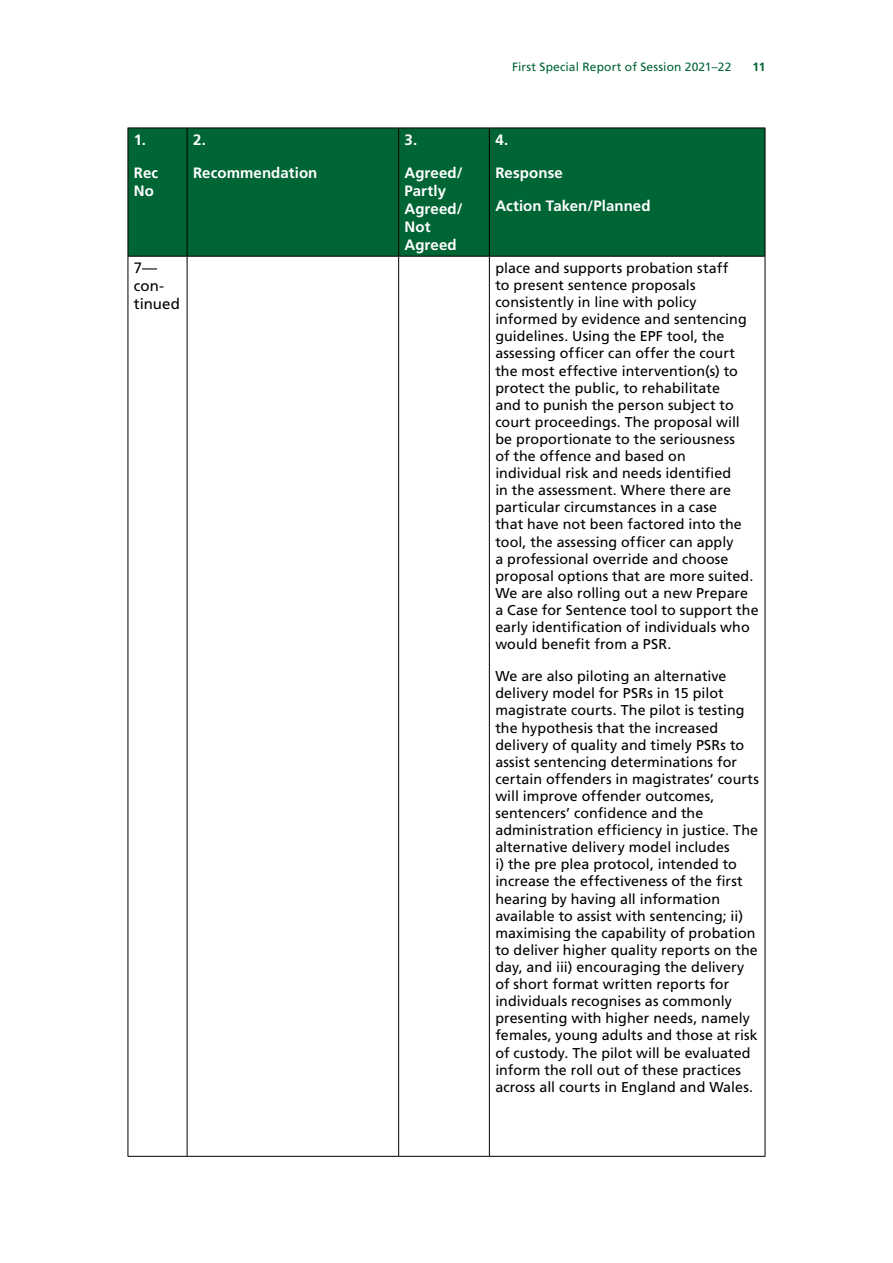
<style>
.page{position:relative;width:893px;height:1263px;background:#fff}
.page>*{position:absolute;margin:0;border:0;box-sizing:border-box;transform-origin:0 0}
.t1{font:700 15px/18px "Frutiger LT Std";letter-spacing:.005em;color:#fff}
.t2{font:15px/18px "Frutiger LT Std";color:#000}
.t3{font:14.25px/17.1px "Frutiger LT Std";letter-spacing:.005em;color:#000}
.t4{font:12px "Frutiger LT Std";letter-spacing:.015em;color:#006535}
.t5{font:700 12px "Frutiger LT Std";color:#006535}
</style>
<div class="page">
<div style="left:129px;top:129px;width:636px;height:127px;background:#006535"></div>
<hr style="left:128px;top:128px;width:59px;height:1px;background:#000">
<hr style="left:128px;top:128px;width:1px;height:128px;background:#000">
<hr style="left:187px;top:128px;width:212px;height:1px;background:#000">
<hr style="left:187px;top:128px;width:1px;height:128px;background:#000">
<hr style="left:399px;top:128px;width:90px;height:1px;background:#000">
<hr style="left:398px;top:128px;width:1px;height:128px;background:#000">
<hr style="left:489px;top:128px;width:276px;height:1px;background:#000">
<hr style="left:489px;top:128px;width:1px;height:128px;background:#000">
<hr style="left:765px;top:128px;width:1px;height:128px;background:#000">
<hr style="left:128px;top:256px;width:59px;height:1px;background:#000">
<hr style="left:128px;top:257px;width:1px;height:899px;background:#000">
<hr style="left:187px;top:256px;width:212px;height:1px;background:#000">
<hr style="left:187px;top:257px;width:1px;height:899px;background:#000">
<hr style="left:399px;top:256px;width:90px;height:1px;background:#000">
<hr style="left:398px;top:257px;width:1px;height:899px;background:#000">
<hr style="left:489px;top:256px;width:276px;height:1px;background:#000">
<hr style="left:489px;top:257px;width:1px;height:899px;background:#000">
<hr style="left:765px;top:257px;width:1px;height:899px;background:#000">
<hr style="left:128px;top:1156px;width:59px;height:1px;background:#000">
<hr style="left:187px;top:1156px;width:212px;height:1px;background:#000">
<hr style="left:399px;top:1156px;width:90px;height:1px;background:#000">
<hr style="left:489px;top:1156px;width:276px;height:1px;background:#000">
<p class="t1" style="left:134px;top:131px;width:14px">1.</p>
<p class="t1" style="left:134px;top:164px;width:26px">Rec<br>No</p>
<p class="t1" style="left:193px;top:131px;width:14px">2.</p>
<p class="t1" style="left:193px;top:164px;width:126px">Recommendation</p>
<p class="t1" style="left:405px;top:131px;width:14px">3.</p>
<p class="t1" style="left:405px;top:164px;width:60px">Agreed/<br>Partly<br>Agreed/<br>Not<br>Agreed</p>
<p class="t4" style="left:512px;top:59px;width:221px">First Special Report of Session 2021–22</p>
<p class="t5" style="left:753px;top:59px;width:14px">11</p>
<p class="t1" style="left:495px;top:131px;width:14px">4.</p>
<p class="t1" style="left:495px;top:164px;width:69px">Response</p>
<p class="t1" style="left:495px;top:197px;width:157px">Action Taken/Planned</p>
<p class="t2" style="left:134px;top:259px;width:47px">7— con&shy;tinued</p>
<p class="t3" style="left:495px;top:259px;width:265px">place and supports probation staff<br>to present sentence proposals consistently in line with policy informed by evidence and sentencing guidelines. Using the EPF tool, the assessing officer can offer the court the most effective intervention(s) to protect the public, to rehabilitate<br>and to punish the person subject to court proceedings. The proposal will be proportionate to the seriousness<br>of the offence and based on<br>individual risk and needs identified<br>in the assessment. Where there are particular circumstances in a case<br>that have not been factored into the tool, the assessing officer can apply<br>a professional override and choose proposal options that are more suited.<br>We are also rolling out a new Prepare a Case for Sentence tool to support the early identification of individuals who would benefit from a PSR.</p>
<p class="t3" style="left:495px;top:668px;width:265px">We are also piloting an alternative delivery model for PSRs in 15 pilot magistrate courts. The pilot is testing the hypothesis that the increased delivery of quality and timely PSRs to assist sentencing determinations for certain offenders in magistrates’ courts will improve offender outcomes, sentencers’ confidence and the administration efficiency in justice. The alternative delivery model includes<br>i) the pre plea protocol, intended to increase the effectiveness of the first hearing by having all information available to assist with sentencing; ii) maximising the capability of probation to deliver higher quality reports on the day, and iii) encouraging the delivery of short format written reports for individuals recognises as commonly presenting with higher needs, namely females, young adults and those at risk of custody. The pilot will be evaluated inform the roll out of these practices across all courts in England and Wales.</p>
</div>
